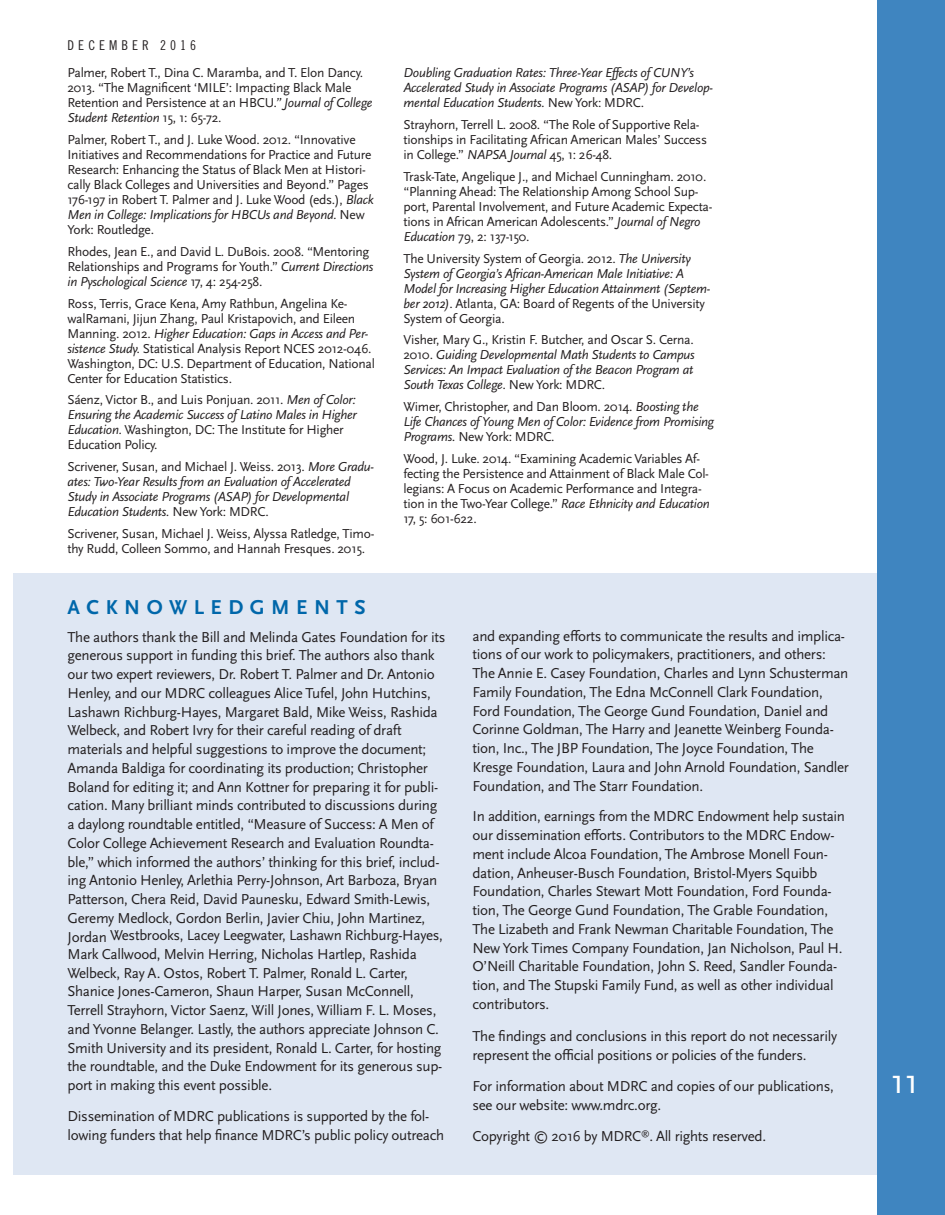
<style>
.page{position:relative;width:945px;height:1215px;background:#fff}
.page>*{position:absolute;margin:0;border:0;box-sizing:border-box;transform-origin:0 0}
.t1{font:36px "Scala Sans OT";color:#fff}
.t2{font:700 21px "Scala Sans OT";letter-spacing:.31em;color:#0067aa}
.t3{font:15px/18.8px "Scala Sans OT";letter-spacing:-.02em;color:#231f20}
.t4{font:13.5px/15px "Scala Sans OT";letter-spacing:-.02em;color:#231f20}
.t5{font:italic 13.5px/15px "Scala Sans OT";letter-spacing:-.02em;color:#231f20}
.t6{font:13.5px "Trade Gothic LT Std Cn 18";letter-spacing:.3em;color:#231f20}
.s1{font-style:italic}
.s2{font-style:normal}
</style>
<div class="page">
<div style="left:878px;top:0;width:67px;height:1215px;background:#3f85c0"></div>
<div style="left:14px;top:573px;width:864px;height:601px;background:#dfe7f3"></div>
<p class="t6" style="left:68px;top:37px;width:130px">DECEMBER 2016</p>
<p class="t4" style="left:68px;top:66px;width:307px">Palmer, Robert T., Dina C. Maramba, and T. Elon Dancy.<br>2013. “The Magnificent ‘MILE’: Impacting Black Male Retention and Persistence at an HBCU<span class="s1">.” Journal of College Student Retention</span> 15, 1: 65-72.</p>
<p class="t4" style="left:68px;top:133px;width:308px">Palmer, Robert T., and J. Luke Wood. 2012. “Innovative Initiatives and Recommendations for Practice and Future Research: Enhancing the Status of Black Men at Histori&shy;cally Black Colleges and Universities and Beyond.” Pages 176-197 in Robert T. Palmer and J. Luke Wood (eds.), <span class="s1">Black Men in College: Implications for HBCUs and Beyond.</span> New York: Routledge.</p>
<p class="t4" style="left:68px;top:244px;width:307px">Rhodes, Jean E., and David L. DuBois. 2008. “Mentoring<br>Relationships and Programs for Youth.” <span class="s1">Current Directions in Pyschological Science</span> 17, 4: 254-258.</p>
<p class="t4" style="left:68px;top:296px;width:309px">Ross, Terris, Grace Kena, Amy Rathbun, Angelina Ke&shy;walRamani, Jijun Zhang, Paul Kristapovich, and Eileen Manning. 2012. <span class="s1">Higher Education: Gaps in Access and Per&shy;sistence Study.</span> Statistical Analysis Report NCES 2012-046.<br>Washington, DC: U.S. Department of Education, National Center for Education Statistics.</p>
<p class="t4" style="left:68px;top:393px;width:291px">Sáenz, Victor B., and Luis Ponjuan. 2011. <span class="s1">Men of Color:<br>Ensuring the Academic Success of Latino Males in Higher Education.</span> Washington, DC: The Institute for Higher Education Policy.</p>
<p class="t5" style="left:68px;top:459px;width:308px"><span class="s2">Scrivener, Susan, and Michael J. Weiss. 2013.</span> More Gradu&shy;ates: Two-Year Results from an Evaluation of Accelerated Study in Associate Programs (ASAP) for Developmental Education Students. <span class="s2">New York: MDRC.</span></p>
<p class="t4" style="left:68px;top:526px;width:308px">Scrivener, Susan, Michael J. Weiss, Alyssa Ratledge, Timo&shy;thy Rudd, Colleen Sommo, and Hannah Fresques. 2015.</p>
<p class="t5" style="left:404px;top:66px;width:311px">Doubling Graduation Rates: Three-Year Effects of CUNY’s<br>Accelerated Study in Associate Programs (ASAP) for Develop&shy;mental Education Students. <span class="s2">New York: MDRC.</span></p>
<p class="t4" style="left:404px;top:118px;width:305px">Strayhorn, Terrell L. 2008. “The Role of Supportive Rela&shy;tionships in Facilitating African American Males’ Success in College.” <span class="s1">NAPSA Journal</span> 45, 1: 26-48.</p>
<p class="t4" style="left:404px;top:169px;width:310px">Trask-Tate, Angelique J., and Michael Cunningham. 2010. “Planning Ahead: The Relationship Among School Sup&shy;port, Parental Involvement, and Future Academic Expecta&shy;tions in African American Adolescents.” <span class="s1">Journal of Negro Education</span> 79, 2: 137-150.</p>
<p class="t5" style="left:404px;top:251px;width:309px"><span class="s2">The University System of Georgia. 2012.</span> The University System of Georgia’s African-American Male Initiative: A Model for Increasing Higher Education Attainment (Septem&shy;ber 2012)<span class="s2">. Atlanta, GA: Board of Regents of the University System of Georgia.</span></p>
<p class="t5" style="left:404px;top:333px;width:293px;text-align:justify"><span class="s2">Visher, Mary G., Kristin F. Butcher, and Oscar S. Cerna.<br>2010.</span> Guiding Developmental Math Students to Campus Services: An Impact Evaluation of the Beacon Program at South Texas College. <span class="s2">New York: MDRC.</span></p>
<p class="t5" style="left:404px;top:400px;width:312px"><span class="s2">Wimer, Christopher, and Dan Bloom. 2014.</span> Boosting the<br>Life Chances of Young Men of Color: Evidence from Promising<br>Programs. <span class="s2">New York: MDRC.</span></p>
<p class="t4" style="left:404px;top:451px;width:308px">Wood, J. Luke. 2014. “Examining Academic Variables Af&shy;fecting the Persistence and Attainment of Black Male Col&shy;legians: A Focus on Academic Performance and Integra&shy;tion in the Two-Year College.” <span class="s1">Race Ethnicity and Education </span>17, 5: 601-622.</p>
<h2 class="t2" style="left:68px;top:596px;width:299px">ACKNOWLEDGMENTS</h2>
<p class="t3" style="left:68px;top:628px;width:379px">The authors thank the Bill and Melinda Gates Foundation for its generous support in funding this brief. The authors also thank our two expert reviewers, Dr. Robert T. Palmer and Dr. Antonio Henley, and our MDRC colleagues Alice Tufel, John Hutchins, Lashawn Richburg-Hayes, Margaret Bald, Mike Weiss, Rashida Welbeck, and Robert Ivry for their careful reading of draft materials and helpful suggestions to improve the document; Amanda Baldiga for coordinating its production; Christopher Boland for editing it; and Ann Kottner for preparing it for publi&shy;cation. Many brilliant minds contributed to discussions during a daylong roundtable entitled, “Measure of Success: A Men of Color College Achievement Research and Evaluation Roundta&shy;ble,” which informed the authors’ thinking for this brief, includ&shy;ing Antonio Henley, Arlethia Perry-Johnson, Art Barboza, Bryan Patterson, Chera Reid, David Paunesku, Edward Smith-Lewis, Geremy Medlock, Gordon Berlin, Javier Chiu, John Martinez,</p>
<p class="t3" style="left:68px;top:926px;width:377px">Jordan Westbrooks, Lacey Leegwater, Lashawn Richburg-Hayes, Mark Callwood, Melvin Herring, Nicholas Hartlep, Rashida Welbeck, Ray A. Ostos, Robert T. Palmer, Ronald L. Carter, Shanice Jones-Cameron, Shaun Harper, Susan McConnell, Terrell Strayhorn, Victor Saenz, Will Jones, William F. L. Moses, and Yvonne Belanger. Lastly, the authors appreciate Johnson C.<br>Smith University and its president, Ronald L. Carter, for hosting the roundtable, and the Duke Endowment for its generous sup&shy;port in making this event possible.</p>
<p class="t3" style="left:68px;top:1107px;width:378px">Dissemination of MDRC publications is supported by the fol&shy;lowing funders that help finance MDRC’s public policy outreach</p>
<p class="t3" style="left:472px;top:627px;width:378px">and expanding efforts to communicate the results and implica&shy;tions of our work to policymakers, practitioners, and others:<br>The Annie E. Casey Foundation, Charles and Lynn Schusterman Family Foundation, The Edna McConnell Clark Foundation, Ford Foundation, The George Gund Foundation, Daniel and Corinne Goldman, The Harry and Jeanette Weinberg Founda&shy;tion, Inc., The JBP Foundation, The Joyce Foundation, The Kresge Foundation, Laura and John Arnold Foundation, Sandler Foundation, and The Starr Foundation.</p>
<p class="t3" style="left:472px;top:808px;width:374px">In addition, earnings from the MDRC Endowment help sustain our dissemination efforts. Contributors to the MDRC Endow&shy;ment include Alcoa Foundation, The Ambrose Monell Foun&shy;dation, Anheuser-Busch Foundation, Bristol-Myers Squibb Foundation, Charles Stewart Mott Foundation, Ford Founda&shy;tion, The George Gund Foundation, The Grable Foundation, The Lizabeth and Frank Newman Charitable Foundation, The New York Times Company Foundation, Jan Nicholson, Paul H.<br>O’Neill Charitable Foundation, John S. Reed, Sandler Founda&shy;tion, and The Stupski Family Fund, as well as other individual contributors.</p>
<p class="t3" style="left:472px;top:1027px;width:366px">The findings and conclusions in this report do not necessarily represent the official positions or policies of the funders.</p>
<p class="t3" style="left:472px;top:1077px;width:363px">For information about MDRC and copies of our publications, see our website: www.mdrc.org.</p>
<p class="t3" style="left:472px;top:1127px;width:295px">Copyright © 2016 by MDRC<sup>®</sup>. All rights reserved.</p>
<h1 class="t1" style="left:890px;top:1062px;width:30px">11</h1>
</div>
